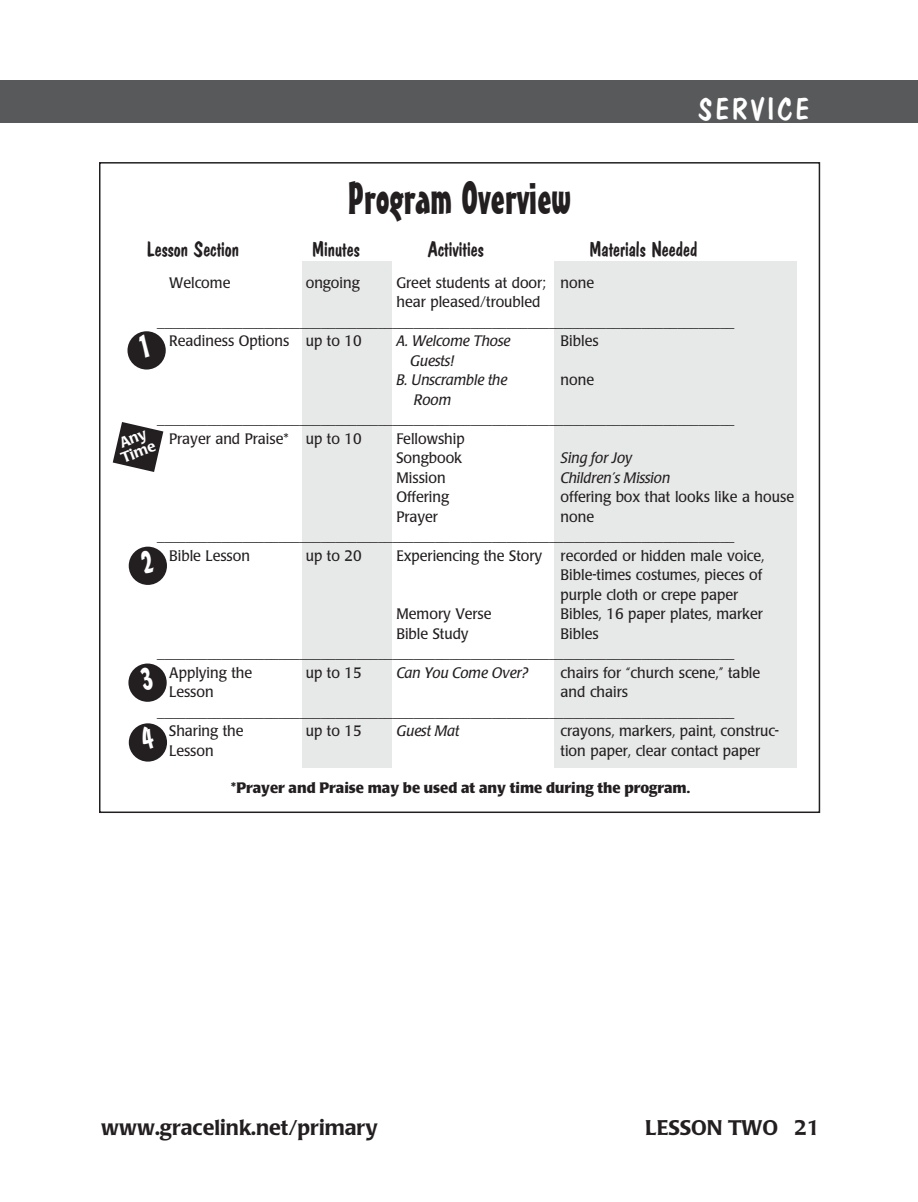
<style>
.page{position:relative;width:918px;height:1202px;background:#fff}
.page>*{position:absolute;margin:0;border:0;box-sizing:border-box;transform-origin:0 0}
.section_title{font:45px "Mister Earl BT";color:#231f20}
.t1{font:30px "Dom Casual D";letter-spacing:.1em;color:#fff}
.section_title-2{font:21px "Dom Casual D";color:#231f20}
.t2{font:500 21px "Poppl Laudatio";color:#231f20}
.body{font:15px "Poppl Laudatio";color:#231f20;scale:.95 1}
.P_overview_body{font:15px "Poppl Laudatio";color:#231f20;scale:.95 1}
.body-2{font:italic 15px "Poppl Laudatio";color:#231f20}
.body-Xindent{font:700 15px "Poppl Laudatio";color:#231f20}
.t3{font:500 14.7px/14.7px "Poppl Laudatio";color:#fff}
</style>
<div class="page">
<div style="left:302px;top:261px;width:90px;height:507px;background:#e7e8e8"></div>
<div style="left:554px;top:261px;width:243px;height:507px;background:#e7e8e8"></div>
<div style="left:128px;top:331px;width:38px;height:38px;background:#231f20;border-radius:50%"></div>
<svg style="left:113px;top:422px;width:50px;height:50px"></svg>
<div style="left:129px;top:546px;width:38px;height:39px;background:#231f20;border-radius:50%"></div>
<div style="left:128px;top:663px;width:39px;height:39px;background:#231f20;border-radius:50%"></div>
<div style="left:129px;top:723px;width:38px;height:38px;background:#231f20;border-radius:50%"></div>
<div style="left:0;top:80px;width:27px;height:43px;background:#58595b"></div>
<div style="left:27px;top:80px;width:891px;height:43px;background:#58595b"></div>
<p class="section_title" style="left:348px;top:171px;width:225px">Program Overview</p>
<p class="t1" style="left:698px;top:92px;width:112px">SERVICE</p>
<p class="section_title-2" style="left:147px;top:237px;width:94px">Lesson Section</p>
<p class="section_title-2" style="left:312px;top:237px;width:49px">Minutes</p>
<p class="section_title-2" style="left:428px;top:237px;width:58px">Activities</p>
<p class="section_title-2" style="left:589px;top:237px;width:109px">Materials Needed</p>
<p class="P_overview_body" style="left:169px;top:274px;width:66px">Welcome</p>
<p class="P_overview_body" style="left:306px;top:274px;width:58px">ongoing</p>
<p class="P_overview_body" style="left:396px;top:274px;width:210px">Greet students at door; none</p>
<p class="body" style="left:396px;top:293px;width:153px">hear pleased/troubled</p>
<p class="P_overview_body" style="left:157px;top:313px;width:609px">_________________________________________________________________________________</p>
<p class="body" style="left:169px;top:332px;width:204px">Readiness Options up to 10</p>
<p class="body-2" style="left:396px;top:332px;width:115px">A. Welcome Those</p>
<p class="body" style="left:561px;top:332px;width:41px">Bibles</p>
<p class="body-2" style="left:410px;top:352px;width:45px">Guests!</p>
<p class="body-2" style="left:396px;top:371px;width:112px">B. Unscramble the</p>
<p class="body" style="left:561px;top:371px;width:37px">none</p>
<p class="body-2" style="left:414px;top:391px;width:39px">Room</p>
<p class="P_overview_body" style="left:157px;top:410px;width:609px">_________________________________________________________________________________</p>
<p class="body" style="left:169px;top:430px;width:204px">Prayer and Praise* up to 10</p>
<p class="body" style="left:396px;top:430px;width:73px">Fellowship</p>
<p class="body" style="left:396px;top:449px;width:71px">Songbook</p>
<p class="body-2" style="left:561px;top:449px;width:73px">Sing for Joy</p>
<p class="body" style="left:396px;top:469px;width:53px">Mission</p>
<p class="body-2" style="left:561px;top:469px;width:111px">Children’s Mission</p>
<p class="body" style="left:396px;top:488px;width:57px">Offering</p>
<p class="body" style="left:561px;top:488px;width:247px">offering box that looks like a house</p>
<p class="body" style="left:396px;top:508px;width:45px">Prayer</p>
<p class="body" style="left:561px;top:508px;width:37px">none</p>
<p class="P_overview_body" style="left:157px;top:527px;width:609px">_________________________________________________________________________________</p>
<p class="body" style="left:169px;top:547px;width:87px">Bible Lesson</p>
<p class="body" style="left:306px;top:547px;width:60px">up to 20</p>
<p class="body" style="left:396px;top:547px;width:389px">Experiencing the Story recorded or hidden male voice,</p>
<p class="body" style="left:561px;top:566px;width:214px">Bible-times costumes, pieces of</p>
<p class="body" style="left:561px;top:586px;width:189px">purple cloth or crepe paper</p>
<p class="body" style="left:396px;top:605px;width:102px">Memory Verse</p>
<p class="body" style="left:561px;top:605px;width:214px">Bibles, 16 paper plates, marker</p>
<p class="body" style="left:396px;top:625px;width:78px">Bible Study</p>
<p class="body" style="left:561px;top:625px;width:41px">Bibles</p>
<p class="P_overview_body" style="left:157px;top:644px;width:609px">_________________________________________________________________________________</p>
<p class="body" style="left:169px;top:664px;width:89px">Applying the</p>
<p class="body" style="left:306px;top:664px;width:60px">up to 15</p>
<p class="body-2" style="left:396px;top:664px;width:133px">Can You Come Over?</p>
<p class="body" style="left:561px;top:664px;width:212px">chairs for “church scene,” table</p>
<p class="body" style="left:169px;top:683px;width:48px">Lesson</p>
<p class="body" style="left:561px;top:683px;width:73px">and chairs</p>
<p class="P_overview_body" style="left:157px;top:703px;width:609px">_________________________________________________________________________________</p>
<p class="body" style="left:169px;top:722px;width:80px">Sharing the</p>
<p class="body" style="left:306px;top:722px;width:60px">up to 15</p>
<p class="body-2" style="left:396px;top:722px;width:64px">Guest Mat</p>
<p class="body" style="left:561px;top:722px;width:231px">crayons, markers, paint, construc-</p>
<p class="body" style="left:169px;top:742px;width:48px">Lesson</p>
<p class="body" style="left:561px;top:742px;width:212px">tion paper, clear contact paper</p>
<p class="t3" style="left:114px;top:438px;width:37px;rotate:-21deg">Any<br>Time</p>
<p class="body-Xindent" style="left:231px;top:779px;width:460px">*Prayer and Praise may be used at any time during the program.</p>
<p class="t2" style="left:101px;top:1115px;width:278px">www.gracelink.net/primary</p>
<p class="t2" style="left:645px;top:1115px;width:176px">LESSON TWO 21</p>
</div>
